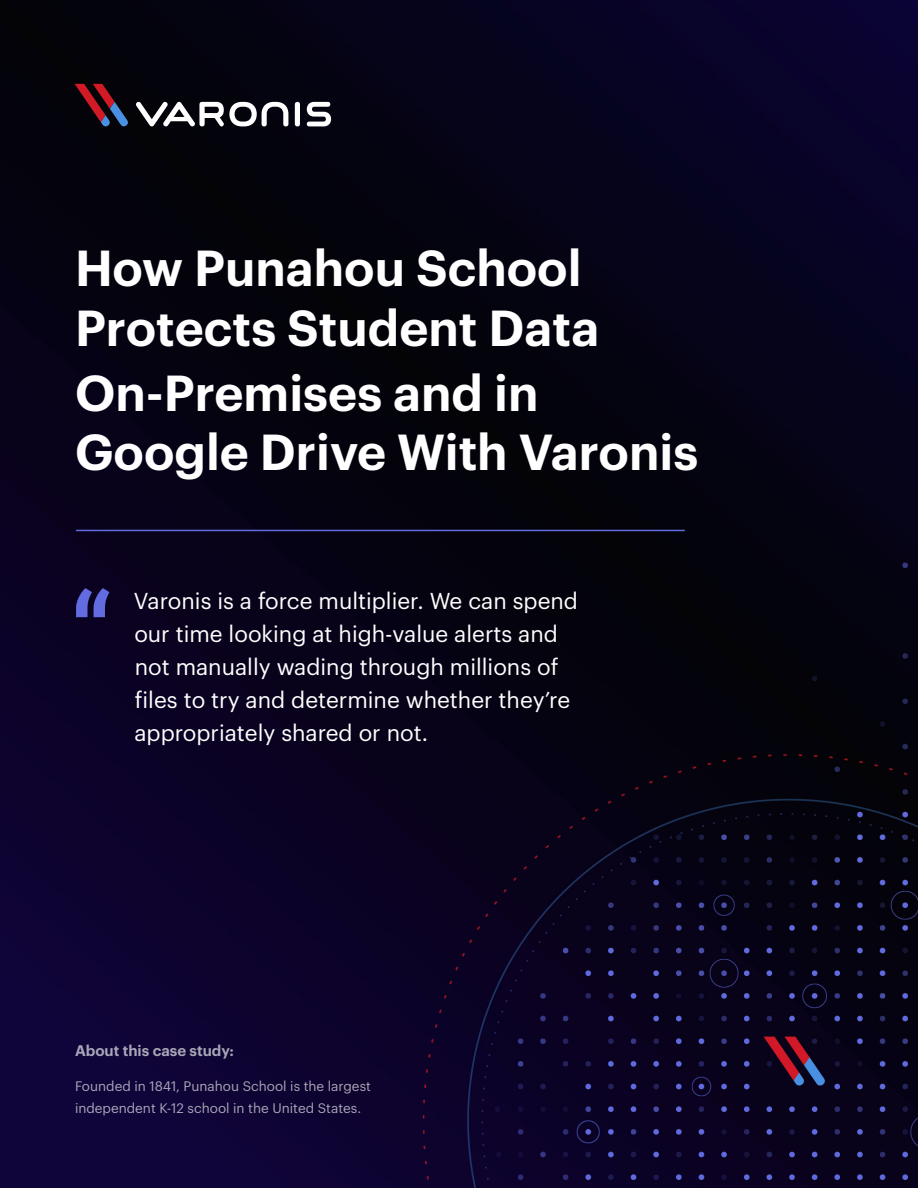
<style>
.page{position:relative;width:918px;height:1188px;background:#fff}
.page>*{position:absolute;margin:0;border:0;box-sizing:border-box;transform-origin:0 0}
.H1___Doc_Title{font:600 49.5px/59.4px "Graphik LC";color:#fff}
.Title_Quote{font:22.5px/33px "Graphik LC";color:#fff}
.t1{font:600 15px "Graphik LC";color:#fff}
.t2{font:13.5px/22.5px "Graphik LC";color:#fff}
</style>
<div class="page">
<img style="left:0;top:0;width:918px;height:1188px">
<div style="left:295px;top:102px;width:5px;height:24px;background:#fff;border-radius:3px"></div>
<svg style="left:307px;top:102px;width:24px;height:24px"></svg>
<svg style="left:136px;top:102px;width:152px;height:25px"></svg>
<svg style="left:75px;top:84px;width:54px;height:43px;background:#3a1726"></svg>
<svg style="left:76px;top:588px;width:33px;height:29px"></svg>
<hr style="left:76px;top:530px;width:609px;height:1px;background:#626bdf">
<p class="H1___Doc_Title" style="left:75px;top:234px;width:526px">How Punahou School<br>Protects Student Data</p>
<p class="H1___Doc_Title" style="left:75px;top:359px;width:625px">On-Premises and in<br>Google Drive With Varonis</p>
<p class="Title_Quote" style="left:134px;top:583px;width:446px">Varonis is a force multiplier. We can spend our time looking at high-value alerts and not manually wading through millions of files to try and determine whether they’re appropriately shared or not.</p>
<p class="t1" style="left:75px;top:1039px;width:161px">About this case study:</p>
<p class="t2" style="left:75px;top:1073px;width:297px">Founded in 1841, Punahou School is the largest independent K-12 school in the United States.</p>
</div>
